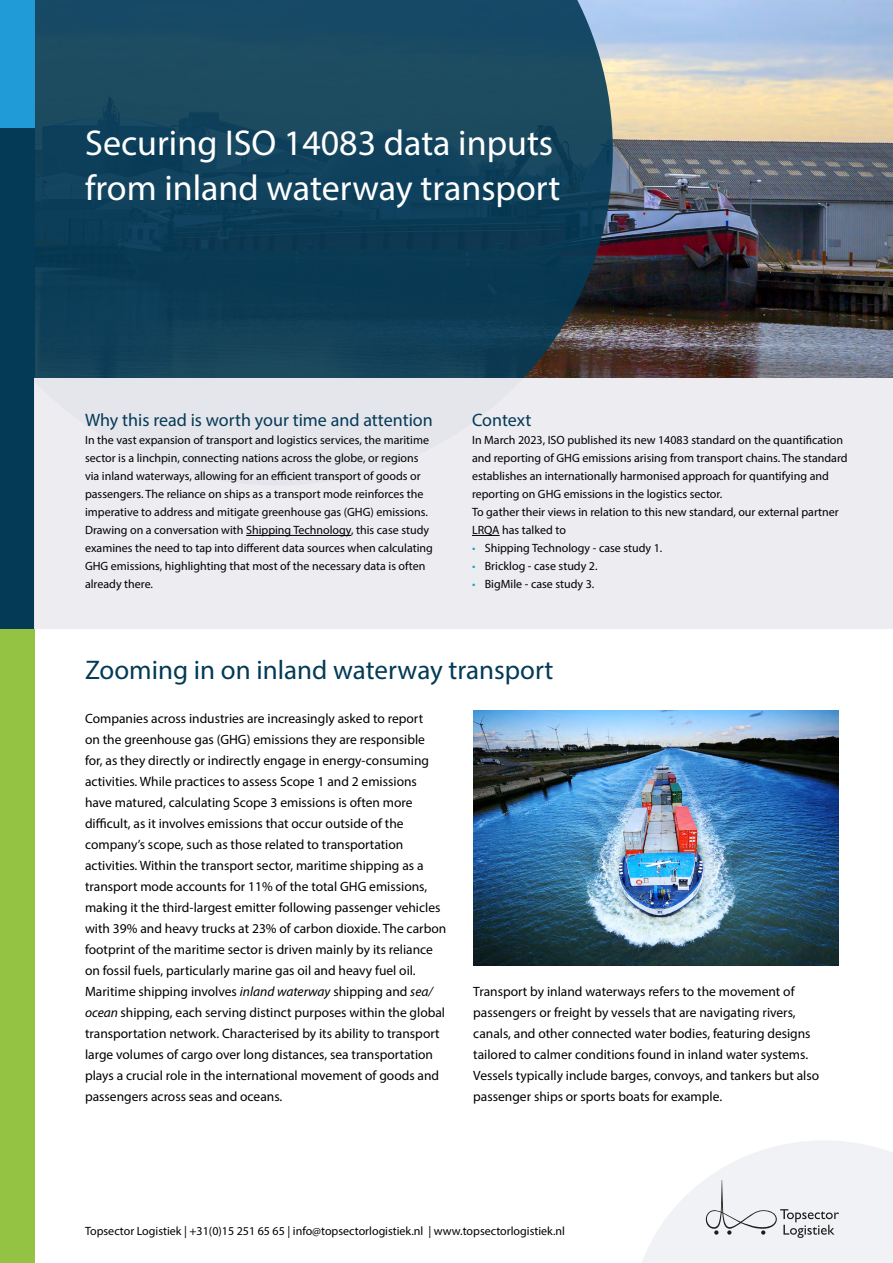
<style>
.page{position:relative;width:893px;height:1263px;background:#fff}
.page>*{position:absolute;margin:0;border:0;box-sizing:border-box;transform-origin:0 0}
.t1{font:36px/45px "Myriad Pro";color:#fff}
.t2{font:27px "Myriad Pro";color:#043a56}
.t3{font:18px "Myriad Pro";color:#043a56}
.t4{font:13.5px/21px "Myriad Pro";color:#000}
.t5{font:12px/18px "Myriad Pro";color:#000}
.s1{color:#209bd8}
.s2{font-style:italic}
</style>
<div class="page">
<img style="left:613px;top:0;width:280px;height:378px">
<svg style="left:34px;top:0;width:579px;height:378px;background:#15435b"></svg>
<div style="left:0;top:128px;width:34px;height:501px;background:#043a56"></div>
<div style="left:0;top:629px;width:34px;height:634px;background:#94c242"></div>
<div style="left:0;top:0;width:34px;height:128px;background:#209bd8"></div>
<div style="left:34px;top:378px;width:859px;height:251px;background:#ececf1"></div>
<hr style="left:246px;top:535px;width:105px;height:1px;background:#000">
<svg style="left:472px;top:535px;width:28px;height:1px"></svg>
<svg style="left:642px;top:1141px;width:251px;height:122px"></svg>
<img style="left:473px;top:710px;width:366px;height:255px">
<h1 class="t1" style="left:85px;top:119px;width:477px">Securing ISO 14083 data inputs from inland waterway transport</h1>
<h3 class="t3" style="left:85px;top:409px;width:349px">Why this read is worth your time and attention</h3>
<p class="t5" style="left:85px;top:431px;width:349px">In the vast expansion of transport and logistics services, the maritime sector is a linchpin, connecting nations across the globe, or regions via inland waterways, allowing for an efficient transport of goods or passengers. The reliance on ships as a transport mode reinforces the imperative to address and mitigate greenhouse gas (GHG) emissions.<br>Drawing on a conversation with Shipping Technology, this case study examines the need to tap into different data sources when calculating GHG emissions, highlighting that most of the necessary data is often already there.</p>
<h3 class="t3" style="left:472px;top:409px;width:61px">Context</h3>
<p class="t5" style="left:472px;top:431px;width:377px">In March 2023, ISO published its new 14083 standard on the quantification and reporting of GHG emissions arising from transport chains. The standard establishes an internationally harmonised approach for quantifying and reporting on GHG emissions in the logistics sector.<br>To gather their views in relation to this new standard, our external partner LRQA has talked to</p>
<p class="t5" style="left:472px;top:539px;width:192px"><span class="s1">•</span> Shipping Technology - case study 1.</p>
<p class="t5" style="left:472px;top:557px;width:127px"><span class="s1">•</span> Bricklog - case study 2.</p>
<p class="t5" style="left:472px;top:575px;width:124px"><span class="s1">•</span> BigMile - case study 3.</p>
<h2 class="t2" style="left:85px;top:654px;width:470px">Zooming in on inland waterway transport</h2>
<p class="t4" style="left:85px;top:707px;width:363px">Companies across industries are increasingly asked to report<br>on the greenhouse gas (GHG) emissions they are responsible<br>for, as they directly or indirectly engage in energy-consuming activities. While practices to assess Scope 1 and 2 emissions have matured, calculating Scope 3 emissions is often more difficult, as it involves emissions that occur outside of the company’s scope, such as those related to transportation activities. Within the transport sector, maritime shipping as a transport mode accounts for 11% of the total GHG emissions, making it the third-largest emitter following passenger vehicles with 39% and heavy trucks at 23% of carbon dioxide. The carbon footprint of the maritime sector is driven mainly by its reliance on fossil fuels, particularly marine gas oil and heavy fuel oil.<br>Maritime shipping involves <span class="s2">inland waterway</span> shipping and <span class="s2">sea/ ocean</span> shipping, each serving distinct purposes within the global transportation network. Characterised by its ability to transport large volumes of cargo over long distances, sea transportation plays a crucial role in the international movement of goods and passengers across seas and oceans.</p>
<p class="t4" style="left:473px;top:980px;width:347px">Transport by inland waterways refers to the movement of passengers or freight by vessels that are navigating rivers, canals, and other connected water bodies, featuring designs tailored to calmer conditions found in inland water systems.<br>Vessels typically include barges, convoys, and tankers but also passenger ships or sports boats for example.</p>
<p class="t5" style="left:85px;top:1221px;width:481px">Topsector Logistiek | +31(0)15 251 65 65 | info@topsectorlogistiek.nl | www.topsectorlogistiek.nl</p>
</div>
